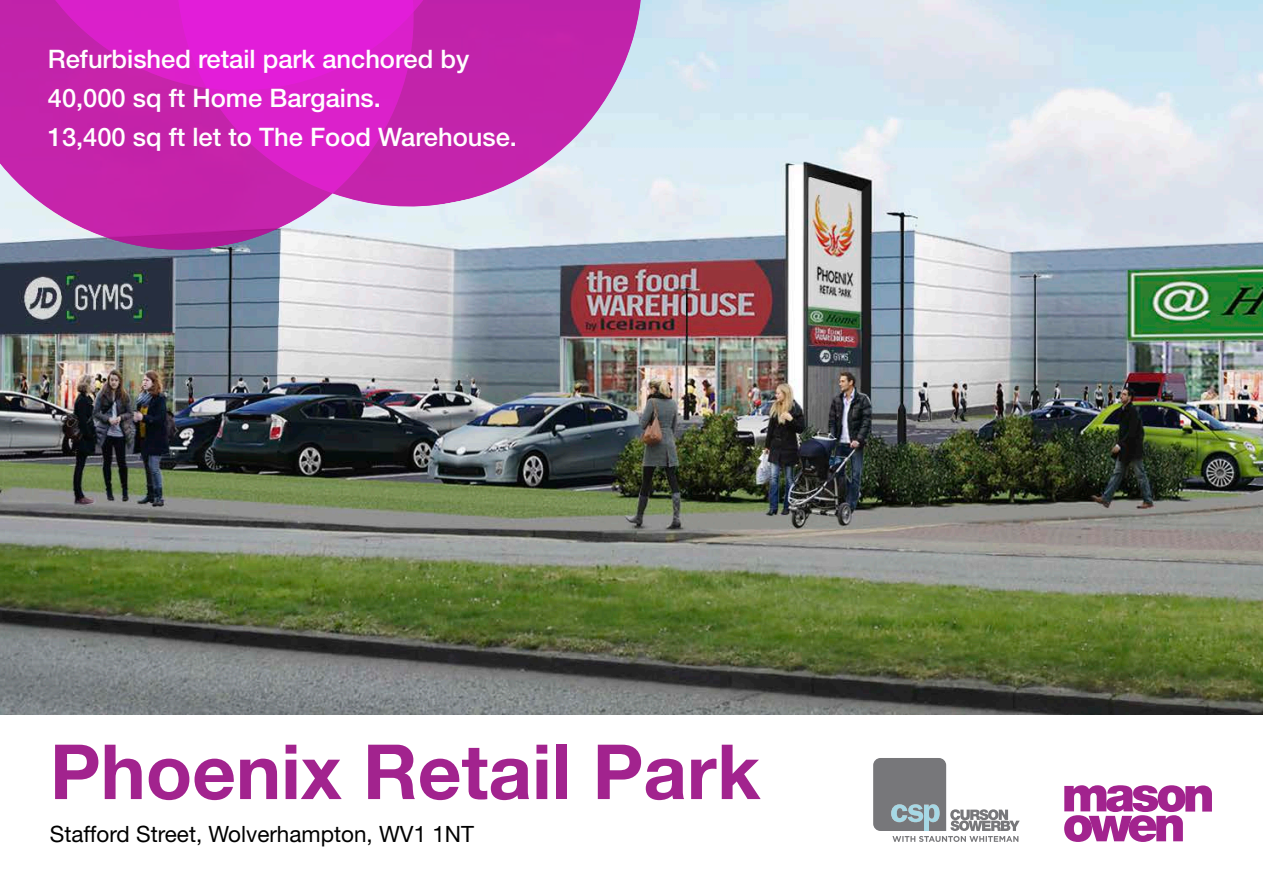
<style>
.page{position:relative;width:1263px;height:893px;background:#fff}
.page>*{position:absolute;margin:0;border:0;box-sizing:border-box;transform-origin:0 0}
.t1{font:700 76.2px "Helvetica Neue";color:#a2238e}
.t2{font:500 25.5px/39px "Helvetica Neue";color:#fff}
.t3{font:22.5px "Helvetica Neue";color:#000}
</style>
<div class="page">
<img style="left:0;top:0;width:1263px;height:714px">
<svg style="left:433px;top:226px;width:229px;height:43px"></svg>
<svg style="left:0;top:110px;width:433px;height:159px;fill:#c424aa"></svg>
<svg style="left:157px;top:0;width:505px;height:226px;fill:#c524ac"></svg>
<svg style="left:0;top:0;width:492px;height:110px"></svg>
<svg style="left:873px;top:758px;width:147px;height:84px"></svg>
<svg style="left:1064px;top:785px;width:148px;height:57px"></svg>
<p class="t2" style="left:48px;top:39px;width:471px">Refurbished retail park anchored by<br>40,000 sq ft Home Bargains.<br>13,400 sq ft let to The Food Warehouse.</p>
<h1 class="t1" style="left:50px;top:725px;width:712px">Phoenix Retail Park</h1>
<p class="t3" style="left:50px;top:820px;width:426px">Stafford Street, Wolverhampton, WV1 1NT</p>
</div>
